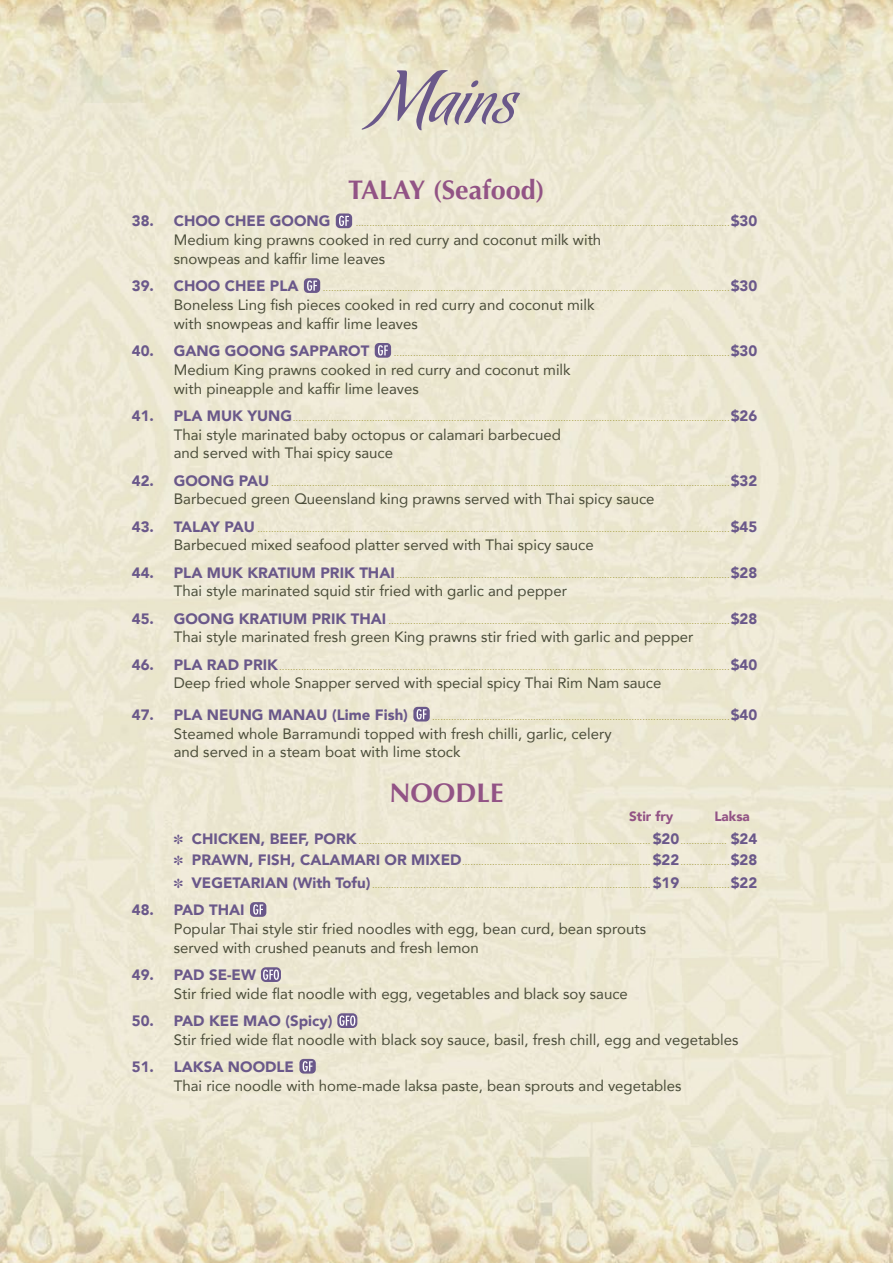
<style>
.page{position:relative;width:893px;height:1263px;background:#fff}
.page>*{position:absolute;margin:0;border:0;box-sizing:border-box;transform-origin:0 0}
.t1{font:72px "Koziupack OT";color:#6a588a}
.t2{font:700 27px "Optima";color:#925385}
.t3{font:15px/18.8px "Avenir";color:#4b4d3a}
.t4{font:900 15px "Avenir";color:#6a588a}
.t5{font:900 13.5px "Avenir";color:#925385}
.t6{font:300 10.5px/21px "Avenir";color:#9d9531}
.s1{font-weight:900;font-size:15px;color:#6a588a}
.s2{color:#6a588a}
</style>
<div class="page">
<img style="left:0;top:0;width:893px;height:1263px">
<div style="left:336px;top:213px;width:16px;height:15px;background:#6a588a;border-radius:4px"></div>
<svg style="left:339px;top:216px;width:10px;height:10px"></svg>
<div style="left:304px;top:278px;width:16px;height:15px;background:#6a588a;border-radius:4px"></div>
<svg style="left:307px;top:280px;width:10px;height:11px"></svg>
<div style="left:375px;top:343px;width:16px;height:15px;background:#6a588a;border-radius:4px"></div>
<svg style="left:378px;top:345px;width:10px;height:11px"></svg>
<svg style="left:413px;top:707px;width:17px;height:14px"></svg>
<svg style="left:417px;top:709px;width:10px;height:10px"></svg>
<div style="left:250px;top:902px;width:16px;height:15px;background:#6a588a;border-radius:4px"></div>
<svg style="left:253px;top:904px;width:10px;height:11px"></svg>
<div style="left:261px;top:967px;width:20px;height:15px;background:#6a588a;border-radius:5px"></div>
<svg style="left:263px;top:969px;width:16px;height:11px"></svg>
<svg style="left:337px;top:1013px;width:20px;height:15px"></svg>
<svg style="left:339px;top:1015px;width:16px;height:11px"></svg>
<svg style="left:299px;top:1059px;width:17px;height:14px"></svg>
<svg style="left:303px;top:1061px;width:10px;height:10px"></svg>
<h1 class="t1" style="left:377px;top:55px;width:141px">Mains</h1>
<h2 class="t2" style="left:348px;top:174px;width:198px">TALAY (Seafood)</h2>
<h3 class="t4" style="left:132px;top:208px;width:200px">38. CHOO CHEE GOONG</h3>
<p class="t6" style="left:356px;top:212px;width:403px">.........................................................................................................................................<span class="s1">$30</span></p>
<h3 class="t3" style="left:174px;top:230px;width:429px">Medium king prawns cooked in red curry and coconut milk with snowpeas and kaffir lime leaves</h3>
<h3 class="t4" style="left:132px;top:273px;width:168px">39. CHOO CHEE PLA</h3>
<p class="t6" style="left:323px;top:277px;width:436px">.....................................................................................................................................................<span class="s1">$30</span></p>
<h3 class="t3" style="left:174px;top:295px;width:422px">Boneless Ling fish pieces cooked in red curry and coconut milk with snowpeas and kaffir lime leaves</h3>
<h3 class="t4" style="left:132px;top:338px;width:239px">40. GANG GOONG SAPPAROT</h3>
<p class="t6" style="left:394px;top:342px;width:365px">...........................................................................................................................<span class="s1">$30</span></p>
<h3 class="t3" style="left:174px;top:360px;width:398px">Medium King prawns cooked in red curry and coconut milk with pineapple and kaffir lime leaves</h3>
<p class="t6" style="left:132px;top:407px;width:627px"><span class="s1">41. PLA MUK YUNG</span>................................................................................................................................................................<span class="s1">$26</span></p>
<h3 class="t3" style="left:174px;top:424px;width:389px">Thai style marinated baby octopus or calamari barbecued and served with Thai spicy sauce</h3>
<p class="t6" style="left:132px;top:471px;width:627px"><span class="s1">42. GOONG PAU</span> ........................................................................................................................................................................<span class="s1">$32</span></p>
<h3 class="t3" style="left:174px;top:489px;width:482px">Barbecued green Queensland king prawns served with Thai spicy sauce</h3>
<p class="t6" style="left:132px;top:517px;width:627px"><span class="s1">43. TALAY PAU</span> .............................................................................................................................................................................<span class="s1">$45</span></p>
<h3 class="t3" style="left:174px;top:535px;width:421px">Barbecued mixed seafood platter served with Thai spicy sauce</h3>
<p class="t6" style="left:132px;top:563px;width:627px"><span class="s1">44. PLA MUK KRATIUM PRIK THAI</span> ..........................................................................................................................<span class="s1">$28</span></p>
<h3 class="t3" style="left:174px;top:581px;width:395px">Thai style marinated squid stir fried with garlic and pepper</h3>
<p class="t6" style="left:132px;top:609px;width:627px"><span class="s1">45. GOONG KRATIUM PRIK THAI</span> .............................................................................................................................<span class="s1">$28</span></p>
<h3 class="t3" style="left:174px;top:627px;width:521px">Thai style marinated fresh green King prawns stir fried with garlic and pepper</h3>
<p class="t6" style="left:132px;top:655px;width:627px"><span class="s1">46. PLA RAD PRIK</span>.....................................................................................................................................................................<span class="s1">$40</span></p>
<h3 class="t3" style="left:174px;top:673px;width:489px">Deep fried whole Snapper served with special spicy Thai Rim Nam sauce</h3>
<h3 class="t4" style="left:132px;top:702px;width:278px">47. PLA NEUNG MANAU (Lime Fish)</h3>
<p class="t6" style="left:432px;top:706px;width:327px">.............................................................................................................<span class="s1">$40</span></p>
<h3 class="t3" style="left:174px;top:723px;width:439px">Steamed whole Barramundi topped with fresh chilli, garlic, celery and served in a steam boat with lime stock</h3>
<h2 class="t2" style="left:389px;top:777px;width:115px">NOODLE</h2>
<p class="t5" style="left:629px;top:804px;width:46px">Stir fry</p>
<p class="t5" style="left:714px;top:804px;width:37px">Laksa</p>
<p class="t6" style="left:174px;top:830px;width:585px"><span class="s2">✽</span> <span class="s1">CHICKEN, BEEF, PORK</span> ........................................................................................................... <span class="s1">$20</span>................. <span class="s1">$24 </span><span class="s2">✽</span> <span class="s1">PRAWN, FISH, CALAMARI OR MIXED</span>..................................................................... <span class="s1">$22</span>..................<span class="s1">$28</span></p>
<p class="t6" style="left:174px;top:874px;width:585px"><span class="s2">✽</span> <span class="s1">VEGETARIAN (With Tofu)</span>...................................................................................................... <span class="s1">$19</span>..................<span class="s1">$22</span></p>
<h3 class="t4" style="left:132px;top:897px;width:114px">48. PAD THAI</h3>
<h3 class="t3" style="left:174px;top:919px;width:474px">Popular Thai style stir fried noodles with egg, bean curd, bean sprouts served with crushed peanuts and fresh lemon</h3>
<h3 class="t4" style="left:132px;top:962px;width:126px">49. PAD SE-EW</h3>
<h3 class="t3" style="left:174px;top:983px;width:456px">Stir fried wide flat noodle with egg, vegetables and black soy sauce</h3>
<h3 class="t4" style="left:132px;top:1008px;width:202px">50. PAD KEE MAO (Spicy)</h3>
<h3 class="t3" style="left:174px;top:1029px;width:566px">Stir fried wide flat noodle with black soy sauce, basil, fresh chill, egg and vegetables</h3>
<h3 class="t4" style="left:132px;top:1054px;width:164px">51. LAKSA NOODLE</h3>
<h3 class="t3" style="left:174px;top:1076px;width:509px">Thai rice noodle with home-made laksa paste, bean sprouts and vegetables</h3>
</div>
